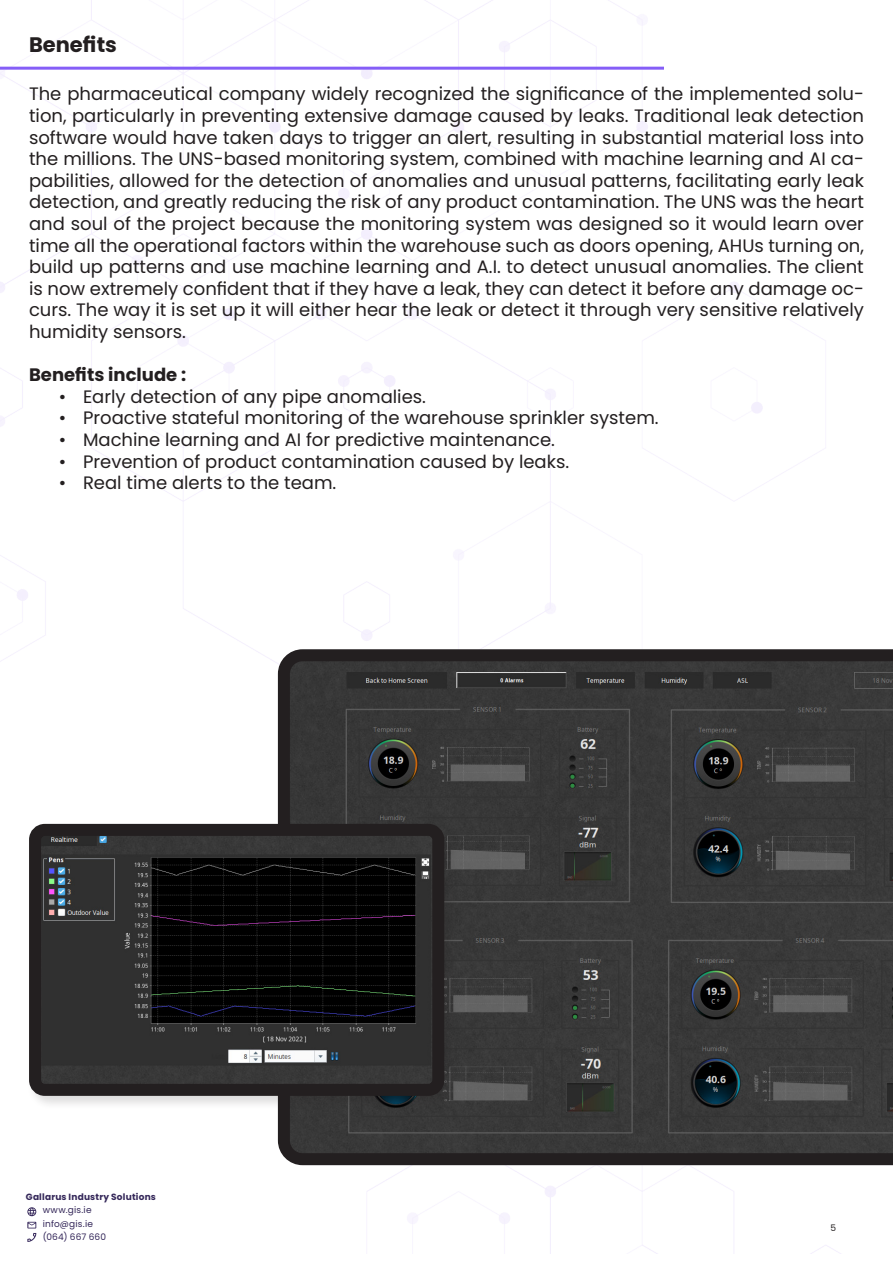
<style>
.page{position:relative;width:893px;height:1263px;background:#fff}
.page>*{position:absolute;margin:0;border:0;box-sizing:border-box;transform-origin:0 0}
.t1{font:700 21px "Poppins";color:#231f20}
.t2{font:18px/21.6px "Poppins";color:#231f20;text-align:justify}
.t3{font:700 18px "Poppins";color:#231f20}
.t4{font:9px/13.5px "Poppins";letter-spacing:.025em;color:#342759}
.t5{font:700 9px "Poppins";letter-spacing:.02em;color:#342759}
.t6{font:9px "Poppins";color:#231f20}
</style>
<div class="page">
<svg style="left:27px;top:1207px;width:9px;height:9px"></svg>
<svg style="left:27px;top:1222px;width:9px;height:20px"></svg>
<hr style="left:0;top:67px;width:664px;height:3px;background:#855ef7">
<svg style="left:278px;top:649px;width:615px;height:516px;background:#393939"></svg>
<div style="left:27px;top:822px;width:431px;height:288px;background:#231f20;opacity:.15"></div>
<img style="left:42px;top:837px;width:389px;height:246px">
<div style="left:29px;top:824px;width:415px;height:272px;border:12px solid #231f20;border-radius:10px"></div>
<p class="t1" style="left:29px;top:32px;width:89px">Benefits</p>
<p class="t2" style="left:29px;top:83px;width:836px">The pharmaceutical company widely recognized the significance of the implemented solu&shy;tion, particularly in preventing extensive damage caused by leaks. Traditional leak detection software would have taken days to trigger an alert, resulting in substantial material loss into the millions. The UNS-based monitoring system, combined with machine learning and AI ca&shy;pabilities, allowed for the detection of anomalies and unusual patterns, facilitating early leak detection, and greatly reducing the risk of any product contamination. The UNS was the heart and soul of the project because the monitoring system was designed so it would learn over time all the operational factors within the warehouse such as doors opening, AHUs turning on, build up patterns and use machine learning and A.I. to detect unusual anomalies. The client is now extremely confident that if they have a leak, they can detect it before any damage oc&shy;curs. The way it is set up it will either hear the leak or detect it through very sensitive relatively humidity sensors.</p>
<p class="t3" style="left:29px;top:364px;width:159px">Benefits include :</p>
<p class="t2" style="left:59px;top:386px;width:369px">• Early detection of any pipe anomalies.</p>
<p class="t2" style="left:59px;top:407px;width:601px">• Proactive stateful monitoring of the warehouse sprinkler system.</p>
<p class="t2" style="left:59px;top:429px;width:498px">• Machine learning and AI for predictive maintenance.</p>
<p class="t2" style="left:59px;top:451px;width:512px">• Prevention of product contamination caused by leaks.</p>
<p class="t2" style="left:59px;top:472px;width:279px">• Real time alerts to the team.</p>
<p class="t5" style="left:26px;top:1191px;width:132px">Gallarus Industry Solutions</p>
<p class="t4" style="left:43px;top:1203px;width:65px">www.gis.ie info@gis.ie (064) 667 660</p>
<p class="t6" style="left:831px;top:1222px;width:7px">5</p>
</div>
